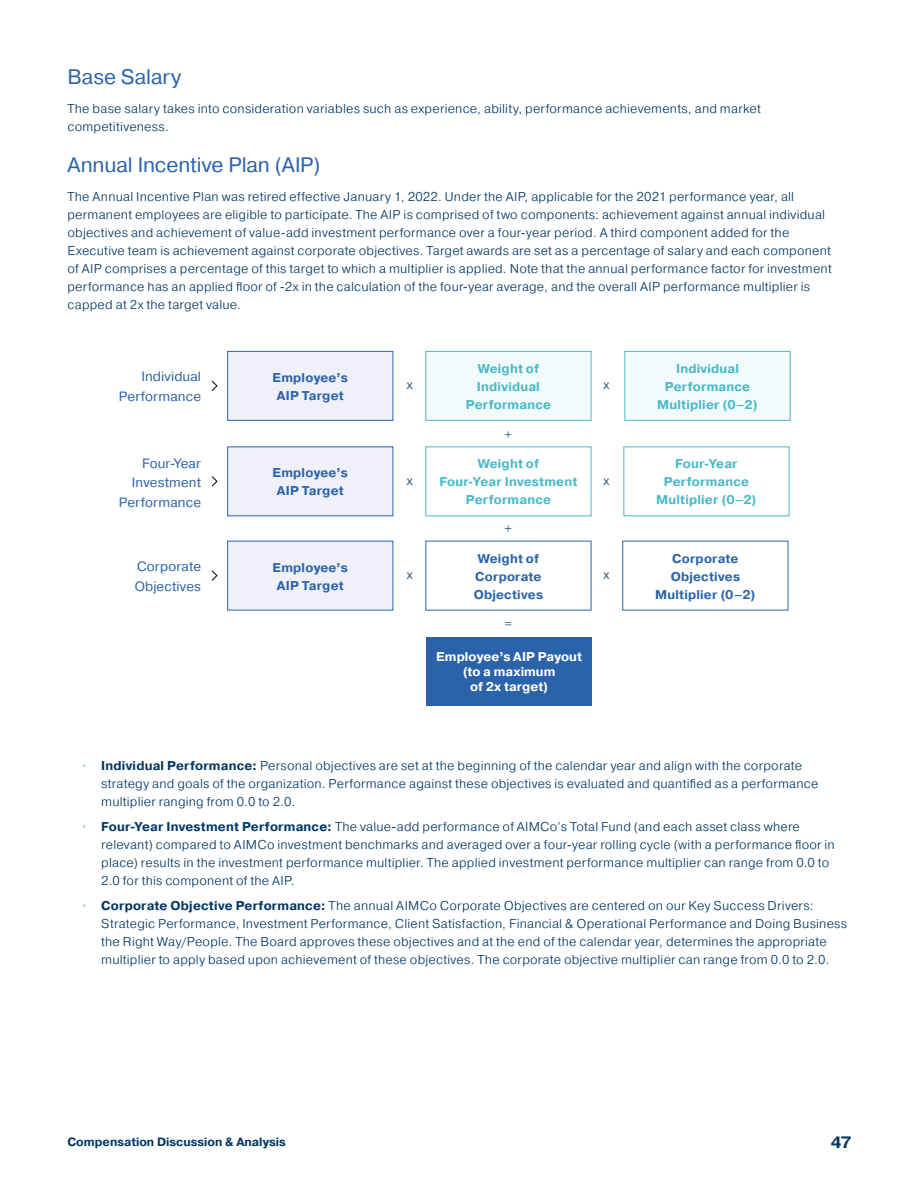
<style>
.page{position:relative;width:918px;height:1188px;background:#fff}
.page>*{position:absolute;margin:0;border:0;box-sizing:border-box;transform-origin:0 0}
.t1{font:21px "Pragmatica";letter-spacing:-.005em;color:#2b63ab}
.t2{font:700 16.5px "Pragmatica";color:#003765}
.t3{font:13.5px/19.5px "Pragmatica";letter-spacing:.01em;color:#2b63ab;text-align:right}
.t4{font:300 12.75px/18px "Pragmatica";letter-spacing:.015em;color:#003765}
.t5{font:700 12.75px/18px "Pragmatica";letter-spacing:.015em;color:#48b9c7;text-align:center}
.t6{font:700 12.75px/18px "Pragmatica";letter-spacing:.015em;color:#2b63ab;text-align:center}
.t7{font:700 12.75px/15px "Pragmatica";letter-spacing:.005em;color:#fff;text-align:center}
.t8{font:700 12px "Pragmatica";color:#003765}
.s1{color:#7dcfd5}
.s2{font-weight:700}
</style>
<div class="page">
<div style="left:228px;top:541px;width:165px;height:69px;background:#eff0f8"></div>
<div style="left:228px;top:447px;width:165px;height:69px;background:#eff0f8"></div>
<div style="left:228px;top:351px;width:165px;height:69px;background:#eff0f8"></div>
<div style="left:227px;top:351px;width:166px;height:70px;border:1px solid #2b63ab"></div>
<div style="left:426px;top:351px;width:165px;height:69px;background:#f3fafb"></div>
<div style="left:425px;top:351px;width:166px;height:70px;border:1px solid #48b9c7"></div>
<div style="left:625px;top:351px;width:165px;height:69px;background:#f3fafb"></div>
<div style="left:625px;top:351px;width:166px;height:70px;border:1px solid #48b9c7"></div>
<svg style="left:211px;top:380px;width:7px;height:11px"></svg>
<svg style="left:211px;top:476px;width:7px;height:11px"></svg>
<svg style="left:211px;top:570px;width:7px;height:11px"></svg>
<div style="left:427px;top:637px;width:165px;height:69px;background:#2b63ab"></div>
<h1 class="t1" style="left:68px;top:64px;width:115px">Base Salary</h1>
<p class="t4" style="left:68px;top:99px;width:695px">The base salary takes into consideration variables such as experience, ability, performance achievements, and market competitiveness.</p>
<h1 class="t1" style="left:68px;top:152px;width:255px">Annual Incentive Plan (AIP)</h1>
<p class="t4" style="left:68px;top:188px;width:766px">The Annual Incentive Plan was retired effective January 1, 2022. Under the AIP, applicable for the 2021 performance year, all permanent employees are eligible to participate. The AIP is comprised of two components: achievement against annual individual objectives and achievement of value-add investment performance over a four-year period. A third component added for the Executive team is achievement against corporate objectives. Target awards are set as a percentage of salary and each component of AIP comprises a percentage of this target to which a multiplier is applied. Note that the annual performance factor for investment performance has an applied floor of -2x in the calculation of the four-year average, and the overall AIP performance multiplier is capped at 2x the target value.</p>
<p class="t3" style="left:119px;top:367px;width:84px">Individual<br>Performance</p>
<p class="t3" style="left:119px;top:453px;width:84px">Four-Year<br>Investment<br>Performance</p>
<p class="t6" style="left:273px;top:369px;width:77px">Employee’s<br>AIP Target</p>
<p class="t5" style="left:466px;top:360px;width:87px">Weight of<br>Individual<br>Performance</p>
<p class="t4" style="left:407px;top:376px;width:7px">x</p>
<p class="t4" style="left:603px;top:376px;width:7px">x</p>
<p class="t6" style="left:273px;top:464px;width:77px">Employee’s<br>AIP Target</p>
<p class="t4" style="left:505px;top:425px;width:9px">+</p>
<p class="t5" style="left:440px;top:455px;width:139px">Weight of<br>Four-Year Investment<br>Performance</p>
<p class="t4" style="left:407px;top:471px;width:7px">x</p>
<p class="t4" style="left:603px;top:471px;width:7px">x</p>
<p class="t4" style="left:505px;top:519px;width:9px">+</p>
<p class="t3" style="left:135px;top:557px;width:68px;text-align:left">Corporate<br>Objectives</p>
<p class="t6" style="left:273px;top:558px;width:77px">Employee’s<br>AIP Target</p>
<p class="t6" style="left:474px;top:549px;width:71px">Weight of<br>Corporate<br>Objectives</p>
<p class="t4" style="left:407px;top:565px;width:7px">x</p>
<p class="t4" style="left:603px;top:565px;width:7px">x</p>
<p class="t4" style="left:504px;top:615px;width:9px">=</p>
<p class="t7" style="left:436px;top:650px;width:147px">Employee’s AIP Payout (to a maximum<br>of 2x target)</p>
<p class="t5" style="left:657px;top:360px;width:102px">Individual<br>Performance<br>Multiplier (0–2)</p>
<p class="t5" style="left:656px;top:455px;width:102px">Four-Year<br>Performance<br>Multiplier (0–2)</p>
<p class="t6" style="left:655px;top:549px;width:102px">Corporate<br>Objectives<br>Multiplier (0–2)</p>
<p class="t4" style="left:101px;top:757px;width:719px;text-indent:-20px"><span class="s1">•</span> <span class="s2">Individual Performance:</span> Personal objectives are set at the beginning of the calendar year and align with the corporate strategy and goals of the organization. Performance against these objectives is evaluated and quantified as a performance multiplier ranging from 0.0 to 2.0.</p>
<p class="t4" style="left:101px;top:817px;width:735px;text-indent:-20px"><span class="s1">•</span> <span class="s2">Four-Year Investment Performance:</span> The value-add performance of AIMCo’s Total Fund (and each asset class where relevant) compared to AIMCo investment benchmarks and averaged over a four-year rolling cycle (with a performance floor in place) results in the investment performance multiplier. The applied investment performance multiplier can range from 0.0 to 2.0 for this component of the AIP.</p>
<p class="t4" style="left:101px;top:896px;width:748px;text-indent:-20px"><span class="s1">•</span> <span class="s2">Corporate Objective Performance:</span> The annual AIMCo Corporate Objectives are centered on our Key Success Drivers:<br>Strategic Performance, Investment Performance, Client Satisfaction, Financial &amp; Operational Performance and Doing Business the Right Way/People. The Board approves these objectives and at the end of the calendar year, determines the appropriate multiplier to apply based upon achievement of these objectives. The corporate objective multiplier can range from 0.0 to 2.0.</p>
<p class="t8" style="left:68px;top:1134px;width:220px">Compensation Discussion &amp; Analysis</p>
<p class="t2" style="left:831px;top:1132px;width:22px">47</p>
</div>
